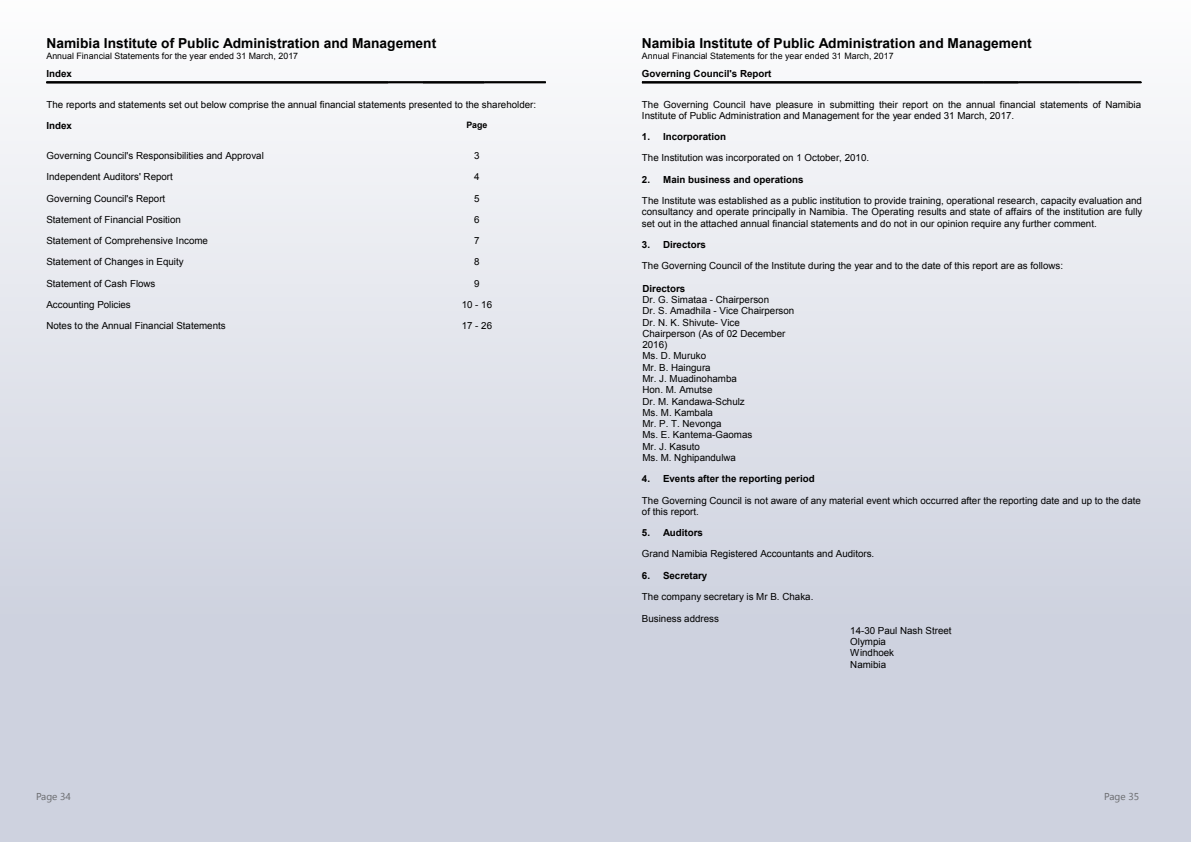
<style>
.page{position:relative;width:1191px;height:842px;background:#fff}
.page>*{position:absolute;margin:0;border:0;box-sizing:border-box;transform-origin:0 0}
.t1{font:700 13.8px "Arial";color:#000}
.t2{font:10px "Leelawadee UI";color:#696a6d}
.t3{font:9.8px/11.3px "Arial";color:#000}
.t4{font:700 9.8px "Arial";color:#000}
.t5{font:8.8px "Arial";letter-spacing:.005em;color:#000}
.t6{font:700 8.8px "Arial";color:#000}
</style>
<div class="page">
<div style="left:0;top:0;width:1191px;height:842px;background:linear-gradient(to bottom,#fafafb,#c5cad9)"></div>
<hr style="left:46px;top:82px;width:342px;height:1px;background:#000">
<hr style="left:46px;top:83px;width:342px;height:1px;background:#000">
<hr style="left:388px;top:82px;width:35px;height:1px;background:#000">
<hr style="left:388px;top:83px;width:35px;height:1px;background:#000">
<hr style="left:423px;top:82px;width:61px;height:1px;background:#000">
<hr style="left:423px;top:83px;width:61px;height:1px;background:#000">
<hr style="left:484px;top:82px;width:62px;height:1px;background:#000">
<hr style="left:484px;top:83px;width:62px;height:1px;background:#000">
<hr style="left:642px;top:82px;width:341px;height:1px;background:#000">
<hr style="left:642px;top:83px;width:341px;height:1px;background:#000">
<hr style="left:983px;top:82px;width:35px;height:1px;background:#000">
<hr style="left:983px;top:83px;width:35px;height:1px;background:#000">
<hr style="left:1018px;top:82px;width:61px;height:1px;background:#000">
<hr style="left:1018px;top:83px;width:61px;height:1px;background:#000">
<hr style="left:1079px;top:82px;width:62px;height:1px;background:#000">
<hr style="left:1079px;top:83px;width:62px;height:1px;background:#000">
<h1 class="t1" style="left:46px;top:34px;width:391px">Namibia Institute of Public Administration and Management</h1>
<p class="t5" style="left:46px;top:50px;width:253px">Annual Financial Statements for the year ended 31 March, 2017</p>
<p class="t4" style="left:46px;top:67px;width:27px">Index</p>
<p class="t3" style="left:46px;top:98px;width:491px">The reports and statements set out below comprise the annual financial statements presented to the shareholder:</p>
<p class="t4" style="left:46px;top:118px;width:27px">Index</p>
<p class="t6" style="left:466px;top:119px;width:23px">Page</p>
<p class="t3" style="left:46px;top:150px;width:219px">Governing Council's Responsibilities and Approval</p>
<p class="t3" style="left:474px;top:150px;width:7px">3</p>
<p class="t3" style="left:46px;top:171px;width:128px">Independent Auditors' Report</p>
<p class="t3" style="left:474px;top:171px;width:7px">4</p>
<p class="t3" style="left:46px;top:192px;width:120px">Governing Council's Report</p>
<p class="t3" style="left:474px;top:192px;width:7px">5</p>
<p class="t3" style="left:46px;top:214px;width:136px">Statement of Financial Position</p>
<p class="t3" style="left:474px;top:214px;width:7px">6</p>
<p class="t3" style="left:46px;top:235px;width:163px">Statement of Comprehensive Income</p>
<p class="t3" style="left:474px;top:235px;width:7px">7</p>
<p class="t3" style="left:46px;top:256px;width:139px">Statement of Changes in Equity</p>
<p class="t3" style="left:474px;top:256px;width:7px">8</p>
<p class="t3" style="left:46px;top:277px;width:111px">Statement of Cash Flows</p>
<p class="t3" style="left:474px;top:277px;width:7px">9</p>
<p class="t3" style="left:46px;top:299px;width:86px">Accounting Policies</p>
<p class="t3" style="left:462px;top:299px;width:32px">10 - 16</p>
<p class="t3" style="left:46px;top:320px;width:181px">Notes to the Annual Financial Statements</p>
<p class="t3" style="left:462px;top:320px;width:32px">17 - 26</p>
<h1 class="t1" style="left:642px;top:34px;width:391px">Namibia Institute of Public Administration and Management</h1>
<p class="t5" style="left:642px;top:50px;width:253px">Annual Financial Statements for the year ended 31 March, 2017</p>
<p class="t4" style="left:642px;top:67px;width:131px">Governing Council's Report</p>
<p class="t3" style="left:642px;top:98px;width:501px">The Governing Council have pleasure in submitting their report on the annual financial statements of Namibia<br>Institute of Public Administration and Management for the year ended 31 March, 2017.</p>
<p class="t4" style="left:642px;top:130px;width:86px">1. Incorporation</p>
<p class="t3" style="left:642px;top:152px;width:229px">The Institution was incorporated on 1 October, 2010.</p>
<p class="t4" style="left:642px;top:172px;width:163px">2. Main business and operations</p>
<p class="t3" style="left:642px;top:195px;width:502px;text-align:justify">The Institute was established as a public institution to provide training, operational research, capacity evaluation and consultancy and operate principally in Namibia. The Operating results and state of affairs of the institution are fully set out in the attached annual financial statements and do not in our opinion require any further comment.</p>
<p class="t4" style="left:642px;top:237px;width:65px">3. Directors</p>
<p class="t3" style="left:642px;top:260px;width:422px">The Governing Council of the Institute during the year and to the date of this report are as follows:</p>
<p class="t4" style="left:642px;top:281px;width:44px">Directors</p>
<p class="t3" style="left:642px;top:294px;width:153px">Dr. G. Simataa - Chairperson<br>Dr. S. Amadhila - Vice Chairperson<br>Dr. N. K. Shivute- Vice<br>Chairperson (As of 02 December<br>2016)<br>Ms. D. Muruko<br>Mr. B. Haingura<br>Mr. J. Muadinohamba<br>Hon. M. Amutse<br>Dr. M. Kandawa-Schulz<br>Ms. M. Kambala<br>Mr. P. T. Nevonga<br>Ms. E. Kantema-Gaomas<br>Mr. J. Kasuto<br>Ms. M. Nghipandulwa</p>
<p class="t4" style="left:642px;top:472px;width:174px">4. Events after the reporting period</p>
<p class="t3" style="left:642px;top:494px;width:500px">The Governing Council is not aware of any material event which occurred after the reporting date and up to the date of this report.</p>
<p class="t4" style="left:642px;top:526px;width:62px">5. Auditors</p>
<p class="t3" style="left:642px;top:548px;width:234px">Grand Namibia Registered Accountants and Auditors.</p>
<p class="t4" style="left:642px;top:568px;width:67px">6. Secretary</p>
<p class="t3" style="left:642px;top:591px;width:173px">The company secretary is Mr B. Chaka.</p>
<p class="t3" style="left:642px;top:613px;width:79px">Business address</p>
<p class="t3" style="left:850px;top:625px;width:103px">14-30 Paul Nash Street<br>Olympia<br>Windhoek<br>Namibia</p>
<p class="t2" style="left:36px;top:789px;width:37px">Page 34</p>
<p class="t2" style="left:1104px;top:789px;width:37px">Page 35</p>
</div>
